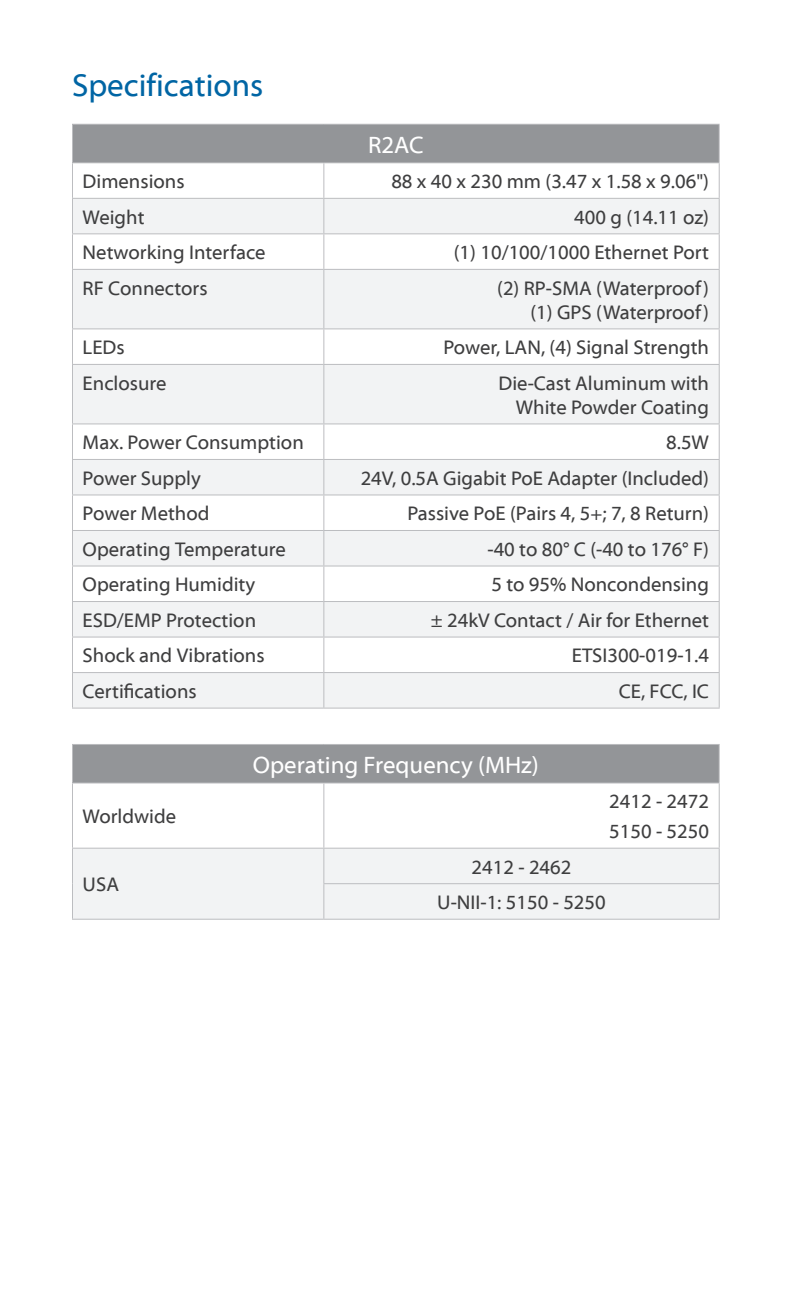
<style>
.page{position:relative;width:792px;height:1296px;background:#fff}
.page>*{position:absolute;margin:0;border:0;box-sizing:border-box;transform-origin:0 0}
.t1{font:32px "Myriad Web Pro";color:#0065a4}
.t2{font:24px "Myriad Web Pro";color:#fff}
.t3{font:20px/24px "Myriad Web Pro";color:#3e3e3f;text-align:right}
</style>
<div class="page">
<div style="left:72px;top:124px;width:647px;height:39px;background:#939598"></div>
<svg style="left:73px;top:199px;width:646px;height:508px;fill:#f2f3f4"></svg>
<hr style="left:72px;top:124px;width:252px;height:1px;background:#bcbdc0">
<hr style="left:72px;top:125px;width:1px;height:37px;background:#bcbdc0">
<hr style="left:324px;top:124px;width:396px;height:1px;background:#bcbdc0">
<hr style="left:719px;top:125px;width:1px;height:37px;background:#bcbdc0">
<hr style="left:72px;top:162px;width:252px;height:1px;background:#bcbdc0">
<hr style="left:72px;top:163px;width:1px;height:35px;background:#bcbdc0">
<hr style="left:324px;top:162px;width:396px;height:1px;background:#bcbdc0">
<hr style="left:323px;top:163px;width:2px;height:35px;background:#bcbdc0">
<hr style="left:719px;top:163px;width:1px;height:35px;background:#bcbdc0">
<hr style="left:72px;top:198px;width:252px;height:1px;background:#bcbdc0">
<hr style="left:72px;top:199px;width:1px;height:34px;background:#bcbdc0">
<hr style="left:324px;top:198px;width:396px;height:1px;background:#bcbdc0">
<hr style="left:323px;top:199px;width:2px;height:34px;background:#bcbdc0">
<hr style="left:719px;top:199px;width:1px;height:34px;background:#bcbdc0">
<hr style="left:72px;top:233px;width:252px;height:2px;background:#bcbdc0">
<hr style="left:72px;top:234px;width:1px;height:35px;background:#bcbdc0">
<hr style="left:324px;top:233px;width:396px;height:2px;background:#bcbdc0">
<hr style="left:323px;top:234px;width:2px;height:35px;background:#bcbdc0">
<hr style="left:719px;top:234px;width:1px;height:35px;background:#bcbdc0">
<hr style="left:72px;top:269px;width:252px;height:1px;background:#bcbdc0">
<hr style="left:72px;top:270px;width:1px;height:58px;background:#bcbdc0">
<hr style="left:324px;top:269px;width:396px;height:1px;background:#bcbdc0">
<hr style="left:323px;top:270px;width:2px;height:58px;background:#bcbdc0">
<hr style="left:719px;top:270px;width:1px;height:58px;background:#bcbdc0">
<hr style="left:72px;top:328px;width:252px;height:2px;background:#bcbdc0">
<hr style="left:72px;top:329px;width:1px;height:35px;background:#bcbdc0">
<hr style="left:324px;top:328px;width:396px;height:2px;background:#bcbdc0">
<hr style="left:323px;top:329px;width:2px;height:35px;background:#bcbdc0">
<hr style="left:719px;top:329px;width:1px;height:35px;background:#bcbdc0">
<hr style="left:72px;top:364px;width:252px;height:1px;background:#bcbdc0">
<hr style="left:72px;top:365px;width:1px;height:58px;background:#bcbdc0">
<hr style="left:324px;top:364px;width:396px;height:1px;background:#bcbdc0">
<hr style="left:323px;top:365px;width:2px;height:58px;background:#bcbdc0">
<hr style="left:719px;top:365px;width:1px;height:58px;background:#bcbdc0">
<hr style="left:72px;top:423px;width:252px;height:2px;background:#bcbdc0">
<hr style="left:72px;top:424px;width:1px;height:35px;background:#bcbdc0">
<hr style="left:324px;top:423px;width:396px;height:2px;background:#bcbdc0">
<hr style="left:323px;top:424px;width:2px;height:35px;background:#bcbdc0">
<hr style="left:719px;top:424px;width:1px;height:35px;background:#bcbdc0">
<hr style="left:72px;top:459px;width:252px;height:1px;background:#bcbdc0">
<hr style="left:72px;top:460px;width:1px;height:34px;background:#bcbdc0">
<hr style="left:324px;top:459px;width:396px;height:1px;background:#bcbdc0">
<hr style="left:323px;top:460px;width:2px;height:34px;background:#bcbdc0">
<hr style="left:719px;top:460px;width:1px;height:34px;background:#bcbdc0">
<hr style="left:72px;top:494px;width:252px;height:2px;background:#bcbdc0">
<hr style="left:72px;top:495px;width:1px;height:35px;background:#bcbdc0">
<hr style="left:324px;top:494px;width:396px;height:2px;background:#bcbdc0">
<hr style="left:323px;top:495px;width:2px;height:35px;background:#bcbdc0">
<hr style="left:719px;top:495px;width:1px;height:35px;background:#bcbdc0">
<hr style="left:72px;top:530px;width:252px;height:1px;background:#bcbdc0">
<hr style="left:72px;top:531px;width:1px;height:35px;background:#bcbdc0">
<hr style="left:324px;top:530px;width:396px;height:1px;background:#bcbdc0">
<hr style="left:323px;top:531px;width:2px;height:35px;background:#bcbdc0">
<hr style="left:719px;top:531px;width:1px;height:35px;background:#bcbdc0">
<hr style="left:72px;top:565px;width:252px;height:2px;background:#bcbdc0">
<hr style="left:72px;top:567px;width:1px;height:34px;background:#bcbdc0">
<hr style="left:324px;top:565px;width:396px;height:2px;background:#bcbdc0">
<hr style="left:323px;top:567px;width:2px;height:34px;background:#bcbdc0">
<hr style="left:719px;top:567px;width:1px;height:34px;background:#bcbdc0">
<hr style="left:72px;top:601px;width:252px;height:1px;background:#bcbdc0">
<hr style="left:72px;top:602px;width:1px;height:35px;background:#bcbdc0">
<hr style="left:324px;top:601px;width:396px;height:1px;background:#bcbdc0">
<hr style="left:323px;top:602px;width:2px;height:35px;background:#bcbdc0">
<hr style="left:719px;top:602px;width:1px;height:35px;background:#bcbdc0">
<hr style="left:72px;top:636px;width:252px;height:2px;background:#bcbdc0">
<hr style="left:72px;top:638px;width:1px;height:34px;background:#bcbdc0">
<hr style="left:324px;top:636px;width:396px;height:2px;background:#bcbdc0">
<hr style="left:323px;top:638px;width:2px;height:34px;background:#bcbdc0">
<hr style="left:719px;top:638px;width:1px;height:34px;background:#bcbdc0">
<hr style="left:72px;top:672px;width:252px;height:1px;background:#bcbdc0">
<hr style="left:72px;top:673px;width:1px;height:35px;background:#bcbdc0">
<hr style="left:324px;top:672px;width:396px;height:1px;background:#bcbdc0">
<hr style="left:323px;top:673px;width:2px;height:35px;background:#bcbdc0">
<hr style="left:719px;top:673px;width:1px;height:35px;background:#bcbdc0">
<hr style="left:72px;top:707px;width:252px;height:2px;background:#bcbdc0">
<hr style="left:324px;top:707px;width:396px;height:2px;background:#bcbdc0">
<div style="left:72px;top:744px;width:647px;height:39px;background:#939598"></div>
<div style="left:73px;top:849px;width:646px;height:70px;background:#f2f3f4"></div>
<hr style="left:72px;top:744px;width:252px;height:1px;background:#bcbdc0">
<hr style="left:72px;top:745px;width:1px;height:38px;background:#bcbdc0">
<hr style="left:324px;top:744px;width:396px;height:1px;background:#bcbdc0">
<hr style="left:719px;top:745px;width:1px;height:38px;background:#bcbdc0">
<hr style="left:72px;top:782px;width:252px;height:2px;background:#bcbdc0">
<hr style="left:72px;top:784px;width:1px;height:64px;background:#bcbdc0">
<hr style="left:324px;top:782px;width:396px;height:2px;background:#bcbdc0">
<hr style="left:323px;top:784px;width:2px;height:64px;background:#bcbdc0">
<hr style="left:719px;top:784px;width:1px;height:64px;background:#bcbdc0">
<hr style="left:72px;top:848px;width:252px;height:1px;background:#bcbdc0">
<hr style="left:72px;top:849px;width:1px;height:35px;background:#bcbdc0">
<hr style="left:324px;top:848px;width:396px;height:1px;background:#bcbdc0">
<hr style="left:323px;top:849px;width:2px;height:34px;background:#bcbdc0">
<hr style="left:719px;top:849px;width:1px;height:34px;background:#bcbdc0">
<hr style="left:72px;top:884px;width:1px;height:35px;background:#bcbdc0">
<hr style="left:323px;top:883px;width:397px;height:1px;background:#bcbdc0">
<hr style="left:323px;top:884px;width:2px;height:35px;background:#bcbdc0">
<hr style="left:719px;top:884px;width:1px;height:35px;background:#bcbdc0">
<hr style="left:72px;top:919px;width:252px;height:1px;background:#bcbdc0">
<hr style="left:324px;top:919px;width:396px;height:1px;background:#bcbdc0">
<h1 class="t1" style="left:72px;top:68px;width:193px">Specifications</h1>
<p class="t2" style="left:368px;top:132px;width:57px">R2AC</p>
<p class="t3" style="left:83px;top:170px;width:103px">Dimensions</p>
<p class="t3" style="left:391px;top:170px;width:319px">88 x 40 x 230 mm (3.47 x 1.58 x 9.06")</p>
<p class="t3" style="left:83px;top:205px;width:63px">Weight</p>
<p class="t3" style="left:574px;top:205px;width:136px">400 g (14.11 oz)</p>
<p class="t3" style="left:83px;top:241px;width:184px">Networking Interface</p>
<p class="t3" style="left:454px;top:241px;width:257px">(1) 10/100/1000 Ethernet Port</p>
<p class="t3" style="left:83px;top:276px;width:126px">RF Connectors</p>
<p class="t3" style="left:497px;top:276px;width:213px">(2) RP-SMA (Waterproof) (1) GPS (Waterproof)</p>
<p class="t3" style="left:83px;top:336px;width:44px">LEDs</p>
<p class="t3" style="left:443px;top:336px;width:267px">Power, LAN, (4) Signal Strength</p>
<p class="t3" style="left:83px;top:372px;width:85px">Enclosure</p>
<p class="t3" style="left:499px;top:372px;width:212px">Die-Cast Aluminum with<br>White Powder Coating</p>
<p class="t3" style="left:83px;top:431px;width:223px">Max. Power Consumption</p>
<p class="t3" style="left:666px;top:431px;width:44px">8.5W</p>
<p class="t3" style="left:83px;top:467px;width:120px">Power Supply</p>
<p class="t3" style="left:361px;top:467px;width:350px">24V, 0.5A Gigabit PoE Adapter (Included)</p>
<p class="t3" style="left:83px;top:502px;width:128px">Power Method</p>
<p class="t3" style="left:407px;top:502px;width:303px">Passive PoE (Pairs 4, 5+; 7, 8 Return)</p>
<p class="t3" style="left:83px;top:538px;width:205px">Operating Temperature</p>
<p class="t3" style="left:487px;top:538px;width:223px">-40 to 80° C (-40 to 176° F)</p>
<p class="t3" style="left:83px;top:573px;width:174px">Operating Humidity</p>
<p class="t3" style="left:491px;top:573px;width:219px">5 to 95% Noncondensing</p>
<p class="t3" style="left:83px;top:609px;width:175px">ESD/EMP Protection</p>
<p class="t3" style="left:431px;top:609px;width:280px">± 24kV Contact / Air for Ethernet</p>
<p class="t3" style="left:83px;top:644px;width:183px">Shock and Vibrations</p>
<p class="t3" style="left:572px;top:644px;width:139px">ETSI300-019-1.4</p>
<p class="t3" style="left:83px;top:680px;width:116px">Certifications</p>
<p class="t3" style="left:619px;top:680px;width:92px">CE, FCC, IC</p>
<p class="t3" style="left:83px;top:805px;width:95px">Worldwide</p>
<p class="t3" style="left:83px;top:873px;width:38px">USA</p>
<p class="t2" style="left:253px;top:752px;width:288px">Operating Frequency (MHz)</p>
<p class="t3" style="left:609px;top:787px;width:101px;line-height:29.6px;text-align:left">2412 - 2472<br>5150 - 5250</p>
<p class="t3" style="left:437px;top:850px;width:170px;line-height:35.6px;text-align:center">2412 - 2462<br>U-NII-1: 5150 - 5250</p>
</div>
